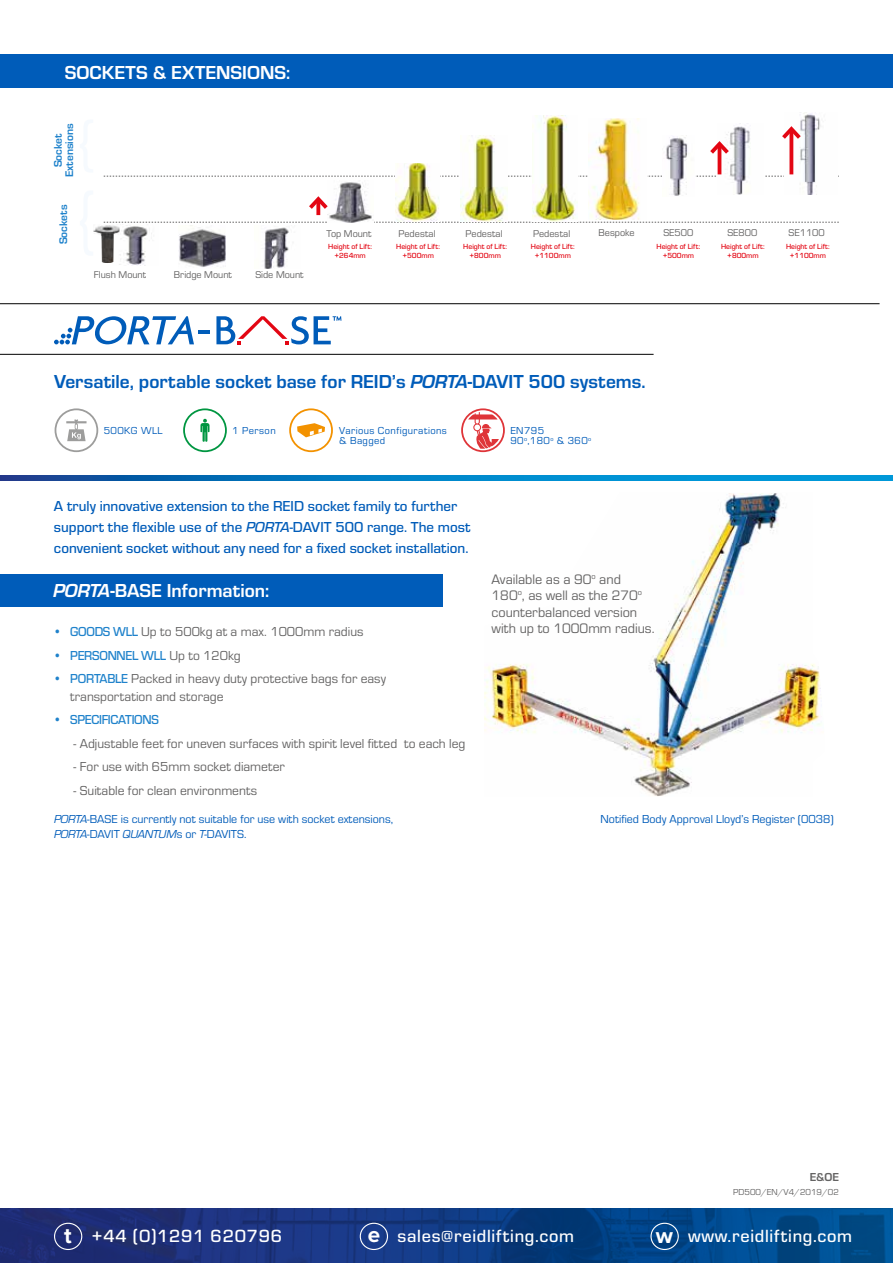
<style>
.page{position:relative;width:893px;height:1263px;background:#fff}
.page>*{position:absolute;margin:0;border:0;box-sizing:border-box;transform-origin:0 0}
.t1{font:700 19.5px "Eurostile";color:#005cb9}
.t2{font:700 19.5px "Eurostile";color:#fff}
.t3{font:500 18.3px "Eurostile";letter-spacing:.04em;color:#fff}
.t4{font:500 15px/21px "Eurostile";color:#005cb9}
.t5{font:14.25px/16.5px "Eurostile";color:#646363}
.t6{font:13.5px/17.2px "Eurostile";color:#646363}
.t7{font:500 13.5px "Eurostile";letter-spacing:-.02em;color:#1f82cb;scale:.95 1}
.t8{font:12px/14.4px "Eurostile";color:#005cb9}
.t9{font:700 12px "Eurostile";color:#646363}
.t10{font:700 11.4px/11.4px "Eurostile";color:#1f82cb;text-align:center}
.t11{font:10.5px/10.5px "Eurostile";letter-spacing:.04em;color:#005cb9}
.t12{font:10.2px "Eurostile";color:#646363}
.t13{font:9px "Eurostile";color:#646363}
.t14{font:500 7.65px/9.1px "Eurostile";color:#e30613;text-align:center}
.s1{font-style:italic}
.s2{font-family:"Eurostile Med Ita";font-weight:400}
.s3{font-weight:500;color:#1f82cb}
.s4{font-weight:400;color:#646363}
.s5{font-family:"Proxima Nova";font-weight:700;font-size:22.35px}
</style>
<div class="page">
<img style="left:0;top:1209px;width:893px;height:54px">
<div style="left:54px;top:1223px;width:28px;height:27px;border:1px solid #fff;border-radius:50%"></div>
<div style="left:650px;top:1223px;width:29px;height:27px;border:1px solid #fff;border-radius:50%"></div>
<div style="left:360px;top:1223px;width:28px;height:27px;border:1px solid #fff;border-radius:50%"></div>
<div style="left:0;top:54px;width:893px;height:34px;background:#005cb9"></div>
<svg style="left:103px;top:222px;width:736px;height:1px"></svg>
<svg style="left:103px;top:176px;width:736px;height:1px"></svg>
<img style="left:179px;top:227px;width:46px;height:40px">
<img style="left:264px;top:227px;width:25px;height:41px">
<img style="left:662px;top:136px;width:32px;height:60px">
<img style="left:718px;top:126px;width:46px;height:68px">
<hr style="left:718px;top:144px;width:3px;height:30px;background:#e30613">
<svg style="left:710px;top:138px;width:23px;height:20px"></svg>
<img style="left:784px;top:112px;width:54px;height:82px">
<svg style="left:789px;top:143px;width:4px;height:31px"></svg>
<svg style="left:782px;top:123px;width:23px;height:20px"></svg>
<img style="left:327px;top:182px;width:46px;height:41px">
<svg style="left:309px;top:193px;width:23px;height:20px"></svg>
<img style="left:533px;top:115px;width:44px;height:107px">
<img style="left:395px;top:163px;width:44px;height:58px">
<img style="left:460px;top:135px;width:48px;height:86px">
<img style="left:119px;top:225px;width:33px;height:41px">
<img style="left:93px;top:225px;width:27px;height:38px">
<img style="left:589px;top:118px;width:57px;height:101px">
<svg style="left:0;top:475px;width:893px;height:5px;background:#037dc2"></svg>
<hr style="left:0;top:354px;width:654px;height:1px;background:#000">
<svg style="left:183px;top:408px;width:44px;height:44px"></svg>
<svg style="left:55px;top:408px;width:43px;height:44px"></svg>
<svg style="left:289px;top:408px;width:44px;height:44px"></svg>
<svg style="left:461px;top:408px;width:44px;height:44px"></svg>
<hr style="left:199px;top:330px;width:11px;height:4px;background:#005cb9">
<svg style="left:54px;top:316px;width:140px;height:28px"></svg>
<svg style="left:216px;top:316px;width:125px;height:28px"></svg>
<img style="left:484px;top:493px;width:337px;height:303px">
<div style="left:0;top:574px;width:443px;height:32px;background:#005cb9"></div>
<hr style="left:0;top:303px;width:880px;height:1px;background:#000">
<h1 class="t2" style="left:65px;top:58px;width:227px">SOCKETS &amp; EXTENSIONS:</h1>
<p class="t10" style="left:51px;top:177px;width:55px;rotate:-90deg">Socket<br>Extensions</p>
<p class="t10" style="left:57px;top:244px;width:42px;rotate:-90deg">Sockets</p>
<p class="t12" style="left:94px;top:268px;width:54px">Flush Mount</p>
<p class="t12" style="left:174px;top:267px;width:59px">Bridge Mount</p>
<p class="t12" style="left:255px;top:267px;width:50px">Side Mount</p>
<p class="t12" style="left:327px;top:226px;width:46px">Top Mount</p>
<p class="t14" style="left:328px;top:241px;width:45px">Height of Lift: +264mm</p>
<p class="t12" style="left:398px;top:226px;width:39px">Pedestal</p>
<p class="t14" style="left:396px;top:241px;width:45px">Height of Lift: +500mm</p>
<p class="t12" style="left:465px;top:226px;width:39px">Pedestal</p>
<p class="t14" style="left:463px;top:241px;width:45px">Height of Lift: +800mm</p>
<p class="t12" style="left:533px;top:226px;width:39px">Pedestal</p>
<p class="t14" style="left:531px;top:241px;width:45px">Height of Lift: +1100mm</p>
<p class="t12" style="left:599px;top:226px;width:38px">Bespoke</p>
<p class="t12" style="left:663px;top:226px;width:31px">SE500</p>
<p class="t14" style="left:656px;top:241px;width:45px">Height of Lift: +500mm</p>
<p class="t12" style="left:727px;top:226px;width:31px">SE800</p>
<p class="t14" style="left:721px;top:241px;width:45px">Height of Lift: +800mm</p>
<p class="t12" style="left:788px;top:226px;width:38px">SE1100</p>
<p class="t14" style="left:786px;top:241px;width:45px">Height of Lift: +1100mm</p>
<h1 class="t1" style="left:54px;top:368px;width:593px">Versatile, portable socket base for REID’s <span class="s1">PORTA</span>-DAVIT 500 systems.</h1>
<p class="t11" style="left:104px;top:425px;width:60px">500KG WLL</p>
<p class="t11" style="left:339px;top:425px;width:109px">Various Configurations &amp; Bagged</p>
<p class="t11" style="left:232px;top:425px;width:45px">1 Person</p>
<p class="t11" style="left:510px;top:425px;width:82px">EN795<br>90<sup>o</sup>,180<sup>o</sup> &amp; 360<sup>o</sup></p>
<p class="t4" style="left:54px;top:495px;width:418px">A truly innovative extension to the REID socket family to further support the flexible use of the <span class="s2">PORTA</span>-DAVIT 500 range. The most convenient socket without any need for a fixed socket installation.</p>
<h1 class="t2" style="left:53px;top:576px;width:218px"><span class="s1">PORTA</span>-BASE Information:</h1>
<p class="t6" style="left:53px;top:622px;width:312px"><span class="s3">• GOODS WLL</span> Up to 500kg at a max. 1000mm radius</p>
<p class="t7" style="left:53px;top:646px;width:199px">• PERSONNEL WLL <span class="s4">Up to 120kg</span></p>
<p class="t6" style="left:70px;top:669px;width:317px;text-indent:-17px"><span class="s3">• PORTABLE</span> Packed in heavy duty protective bags for easy transportation and storage</p>
<p class="t7" style="left:53px;top:710px;width:113px">• SPECIFICATIONS</p>
<p class="t6" style="left:74px;top:734px;width:393px">- Adjustable feet for uneven surfaces with spirit level fitted to each leg</p>
<p class="t6" style="left:74px;top:758px;width:213px">- For use with 65mm socket diameter</p>
<p class="t6" style="left:74px;top:781px;width:185px">- Suitable for clean environments</p>
<p class="t5" style="left:492px;top:570px;width:164px">Available as a 90<sup>o</sup> and<br>180<sup>o</sup>, as well as the 270<sup>o </sup>counterbalanced version with up to 1000mm radius.</p>
<p class="t8" style="left:54px;top:812px;width:340px"><span class="s1">PORTA</span>-BASE is currently not suitable for use with socket extensions,<br><span class="s1">PORTA</span>-DAVIT <span class="s1">QUANTUM</span>s or <span class="s1">T-</span>DAVITS.</p>
<p class="t8" style="left:600px;top:812px;width:235px">Notified Body Approval Lloyd’s Register (0038)</p>
<p class="t9" style="left:810px;top:1168px;width:31px">E&amp;OE</p>
<p class="t13" style="left:733px;top:1186px;width:107px">PD500/EN/V4/2019/02</p>
<h2 class="t3" style="left:64px;top:1224px;width:220px"><span class="s5">t</span> +44 (0)1291 620796</h2>
<h2 class="t3" style="left:368px;top:1224px;width:208px"><span class="s5">e</span> sales@reidlifting.com</h2>
<h2 class="t3" style="left:656px;top:1224px;width:198px"><span class="s5">w</span> www.reidlifting.com</h2>
</div>
